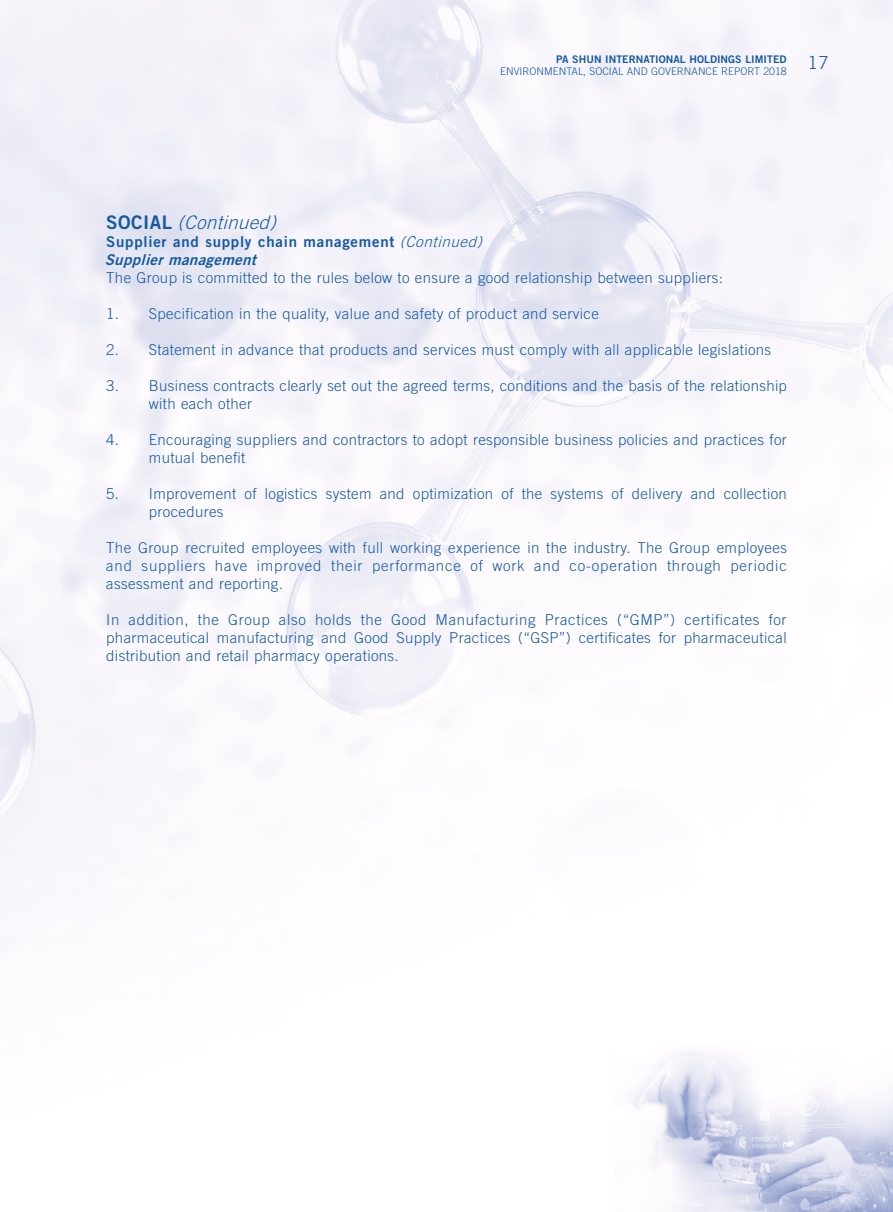
<style>
.page{position:relative;width:893px;height:1212px;background:#fff}
.page>*{position:absolute;margin:0;border:0;box-sizing:border-box;transform-origin:0 0}
.t1{font:italic 300 18.75px "Trade Gothic LT Std";color:#1459a1}
.t2{font:300 18px "Trade Gothic LT Std";color:#1459a1}
.t3{font:300 15px/18px "Trade Gothic LT Std";letter-spacing:.025em;color:#1459a1}
.t4{font:15px/18px "Trade Gothic LT Std Bd 2";letter-spacing:.05em;color:#1459a1}
.t5{font:300 10.5px "Trade Gothic LT Std";letter-spacing:.005em;color:#1459a1}
.t6{font:10.5px "Trade Gothic LT Std Bd 2";letter-spacing:.005em;color:#1459a1}
.s1{font-family:"Trade Gothic LT Std Bd 2";font-weight:400;font-style:normal}
.s2{font-family:"Trade Gothic LT Std";font-weight:300;font-style:italic}
.s3{font-style:italic}
</style>
<div class="page">
<img style="left:0;top:0;width:893px;height:1212px">
<p class="t6" style="left:556px;top:53px;width:232px">PA SHUN INTERNATIONAL HOLDINGS LIMITED</p>
<p class="t5" style="left:500px;top:65px;width:288px">ENVIRONMENTAL, SOCIAL AND GOVERNANCE REPORT 2018</p>
<p class="t2" style="left:808px;top:51px;width:22px">17</p>
<p class="t1" style="left:106px;top:212px;width:177px"><span class="s1">S O C I A L</span> (Continued)</p>
<p class="t4" style="left:105px;top:233px;width:383px">Supplier and supply chain management <span class="s2">(Continued)<br></span><span class="s3">Supplier management</span></p>
<p class="t3" style="left:106px;top:269px;width:618px">The Group is committed to the rules below to ensure a good relationship between suppliers:</p>
<p class="t3" style="left:106px;top:305px;width:494px">1. Specification in the quality, value and safety of product and service</p>
<p class="t3" style="left:106px;top:341px;width:666px">2. Statement in advance that products and services must comply with all applicable legislations</p>
<p class="t3" style="left:149px;top:377px;width:640px;text-indent:-43px">3. Business contracts clearly set out the agreed terms, conditions and the basis of the relationship with each other</p>
<p class="t3" style="left:149px;top:431px;width:640px;text-indent:-43px">4. Encouraging suppliers and contractors to adopt responsible business policies and practices for mutual benefit</p>
<p class="t3" style="left:149px;top:485px;width:639px;text-indent:-43px">5. Improvement of logistics system and optimization of the systems of delivery and collection procedures</p>
<p class="t3" style="left:106px;top:539px;width:682px;text-align:justify">The Group recruited employees with full working experience in the industry. The Group employees and suppliers have improved their performance of work and co-operation through periodic assessment and reporting.</p>
<p class="t3" style="left:106px;top:611px;width:682px;text-align:justify">In addition, the Group also holds the Good Manufacturing Practices (“GMP”) certificates for pharmaceutical manufacturing and Good Supply Practices (“GSP”) certificates for pharmaceutical distribution and retail pharmacy operations.</p>
</div>
